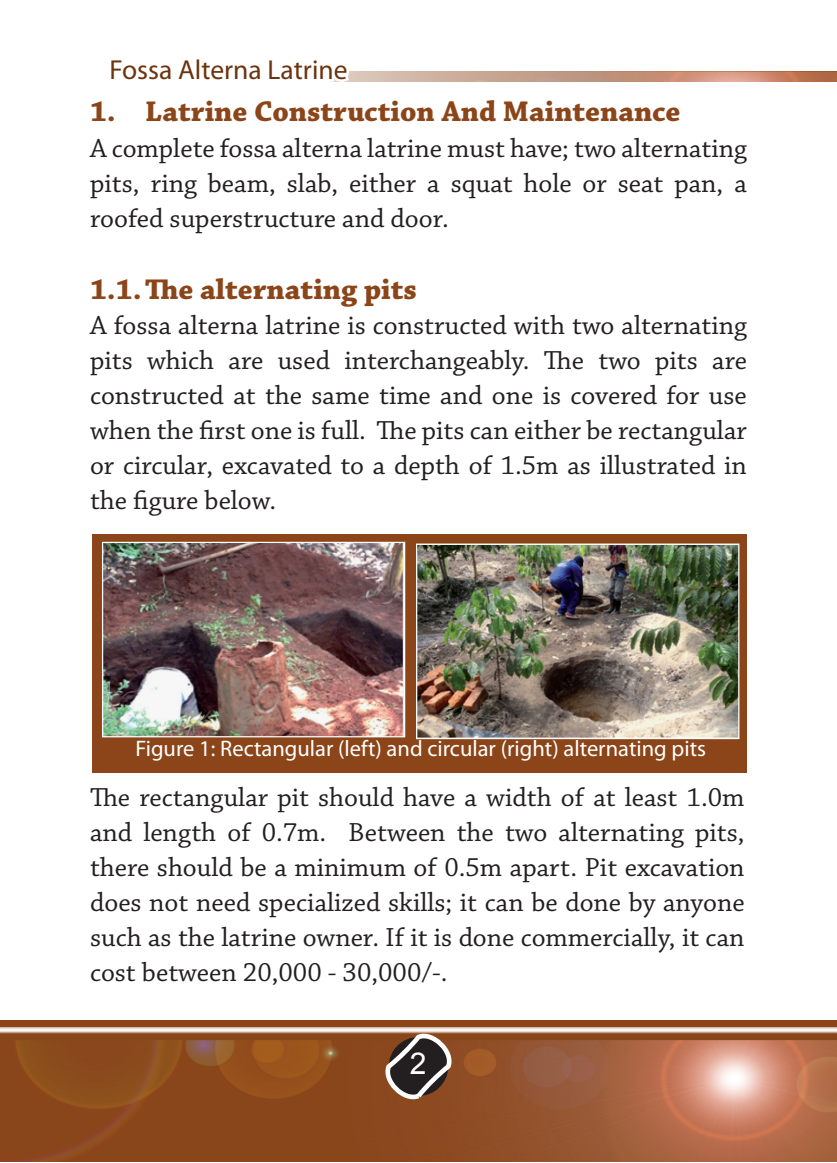
<style>
.page{position:relative;width:837px;height:1163px;background:#fff}
.page>*{position:absolute;margin:0;border:0;box-sizing:border-box;transform-origin:0 0}
.t1{font:700 30px "Chaparral Pro";color:#8b4519}
.t2{font:30px "Arial";color:#fff}
.t3{font:27.5px/35px "Chaparral Pro";color:#231f20;text-align:justify}
.t4{font:27.5px "Myriad Pro";color:#6c340e}
.t5{font:22.5px "Myriad Pro";color:#fff}
</style>
<div class="page">
<img style="left:0;top:1026px;width:836px;height:134px">
<img style="left:351px;top:72px;width:485px;height:10px">
<div style="left:0;top:1020px;width:836px;height:6px;background:#8b4519"></div>
<div style="left:92px;top:533px;width:654px;height:239px;background:#8b4519"></div>
<img style="left:104px;top:543px;width:299px;height:192px">
<div style="left:102px;top:541px;width:303px;height:196px;border:1px solid #fff"></div>
<img style="left:418px;top:545px;width:319px;height:192px">
<div style="left:416px;top:543px;width:323px;height:196px;border:1px solid #fff"></div>
<svg style="left:383px;top:1031px;width:71px;height:71px;background:#715749"></svg>
<p class="t4" style="left:109px;top:53px;width:239px">Fossa Alterna Latrine</p>
<p class="t1" style="left:90px;top:94px;width:591px">1. Latrine Construction And Maintenance</p>
<p class="t3" style="left:90px;top:131px;width:658px">A complete fossa alterna latrine must have; two alternating pits, ring beam, slab, either a squat hole or seat pan, a roofed superstructure and door.</p>
<p class="t1" style="left:90px;top:271px;width:328px">1.1.The alternating pits</p>
<p class="t3" style="left:90px;top:308px;width:658px">A fossa alterna latrine is constructed with two alternating pits which are used interchangeably. The two pits are constructed at the same time and one is covered for use when the first one is full. The pits can either be rectangular or circular, excavated to a depth of 1.5m as illustrated in the figure below.</p>
<p class="t5" style="left:135px;top:735px;width:572px">Figure 1: Rectangular (left) and circular (right) alternating pits</p>
<p class="t3" style="left:90px;top:780px;width:655px">The rectangular pit should have a width of at least 1.0m and length of 0.7m. Between the two alternating pits, there should be a minimum of 0.5m apart. Pit excavation does not need specialized skills; it can be done by anyone such as the latrine owner. If it is done commercially, it can cost between 20,000 - 30,000/-.</p>
<p class="t2" style="left:409px;top:1043px;width:18px">2</p>
</div>
